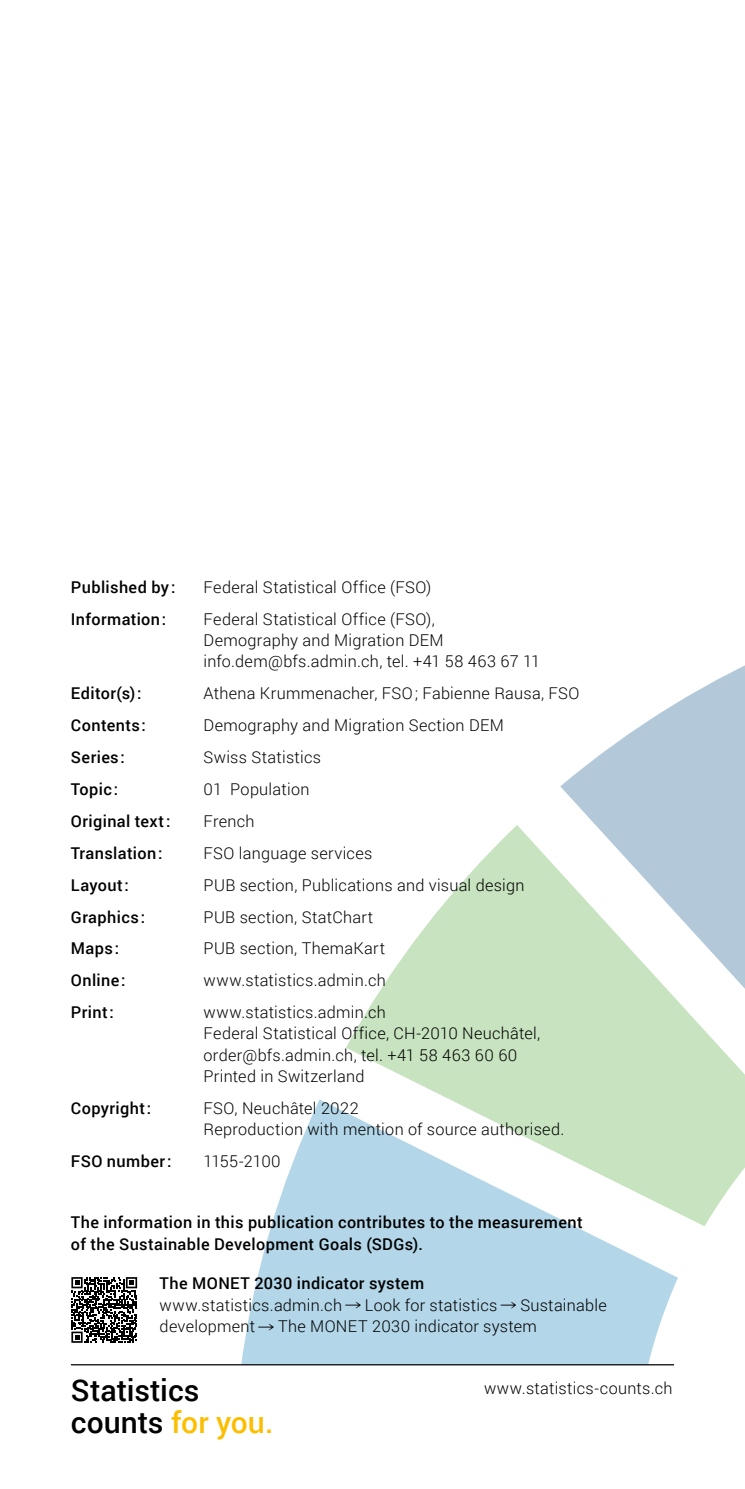
<style>
.page{position:relative;width:745px;height:1489px;background:#fff}
.page>*{position:absolute;margin:0;border:0;box-sizing:border-box;transform-origin:0 0}
.t1{font:500 30px/32.5px "Roboto";color:#000}
.t2{font:300 16.25px/21.2px "Roboto";letter-spacing:.015em;color:#000}
.t3{font:500 16.25px/21.2px "Roboto";letter-spacing:.025em;color:#000}
.t4{font:300 16.25px "Roboto";letter-spacing:-.02em;color:#000}
.s1{font-weight:500}
.s2{color:#fbbe00}
</style>
<div class="page">
<svg style="left:744px;top:665px;width:1px;height:504px"></svg>
<svg style="left:346px;top:825px;width:398px;height:401px;fill:#c7e3bf"></svg>
<svg style="left:241px;top:1099px;width:436px;height:264px;fill:#b3d6e8"></svg>
<svg style="left:560px;top:666px;width:184px;height:416px"></svg>
<hr style="left:71px;top:1363px;width:602px;height:2px;background:#000">
<svg style="left:71px;top:1277px;width:66px;height:65px"></svg>
<p class="t3" style="left:71px;top:576px;width:106px">Published by:</p>
<p class="t2" style="left:203px;top:576px;width:229px">Federal Statistical Office (FSO)</p>
<p class="t3" style="left:71px;top:607px;width:97px">Information:</p>
<p class="t2" style="left:203px;top:608px;width:338px">Federal Statistical Office (FSO),<br>Demography and Migration DEM info.dem@bfs.admin.ch, tel. +41 58 463 67 11</p>
<p class="t3" style="left:71px;top:682px;width:72px">Editor(s):</p>
<p class="t2" style="left:203px;top:682px;width:377px">Athena Krummenacher, FSO; Fabienne Rausa, FSO</p>
<p class="t3" style="left:71px;top:714px;width:76px">Contents:</p>
<p class="t2" style="left:203px;top:714px;width:301px">Demography and Migration Section DEM</p>
<p class="t3" style="left:71px;top:746px;width:55px">Series:</p>
<p class="t2" style="left:203px;top:746px;width:119px">Swiss Statistics</p>
<p class="t3" style="left:71px;top:777px;width:49px">Topic:</p>
<p class="t2" style="left:203px;top:778px;width:107px">01 Population</p>
<p class="t3" style="left:71px;top:809px;width:101px">Original text:</p>
<p class="t2" style="left:203px;top:809px;width:52px">French</p>
<p class="t3" style="left:71px;top:841px;width:93px">Translation:</p>
<p class="t2" style="left:203px;top:841px;width:170px">FSO language services</p>
<p class="t3" style="left:71px;top:873px;width:59px">Layout:</p>
<p class="t2" style="left:203px;top:873px;width:322px">PUB section, Publications and visual design</p>
<p class="t3" style="left:71px;top:905px;width:76px">Graphics:</p>
<p class="t2" style="left:203px;top:905px;width:171px">PUB section, StatChart</p>
<p class="t3" style="left:71px;top:937px;width:50px">Maps:</p>
<p class="t2" style="left:203px;top:937px;width:183px">PUB section, ThemaKart</p>
<p class="t3" style="left:71px;top:969px;width:56px">Online:</p>
<p class="t2" style="left:203px;top:969px;width:184px">www.statistics.admin.ch</p>
<p class="t3" style="left:71px;top:1001px;width:44px">Print:</p>
<p class="t2" style="left:203px;top:1001px;width:338px">www.statistics.admin.ch<br>Federal Statistical Office, CH-2010 Neuchâtel, order@bfs.admin.ch, tel. +41 58 463 60 60<br>Printed in Switzerland</p>
<p class="t3" style="left:71px;top:1096px;width:82px">Copyright:</p>
<p class="t2" style="left:203px;top:1096px;width:362px">FSO, Neuchâtel 2022<br>Reproduction with mention of source authorised.</p>
<p class="t3" style="left:71px;top:1149px;width:102px">FSO number:</p>
<p class="t4" style="left:203px;top:1149px;width:79px">1155-2100</p>
<p class="t3" style="left:71px;top:1211px;width:513px">The information in this publication contributes to the measurement of the Sustainable Development Goals (SDGs).</p>
<p class="t2" style="left:159px;top:1272px;width:448px"><span class="s1">The MONET 2030 indicator system </span>www.statistics.admin.ch → Look for statistics → Sustainable development → The MONET 2030 indicator system</p>
<p class="t1" style="left:71px;top:1372px;width:204px">Statistics counts <span class="s2">for you.</span></p>
<p class="t2" style="left:483px;top:1376px;width:190px">www.statistics-counts.ch</p>
</div>
